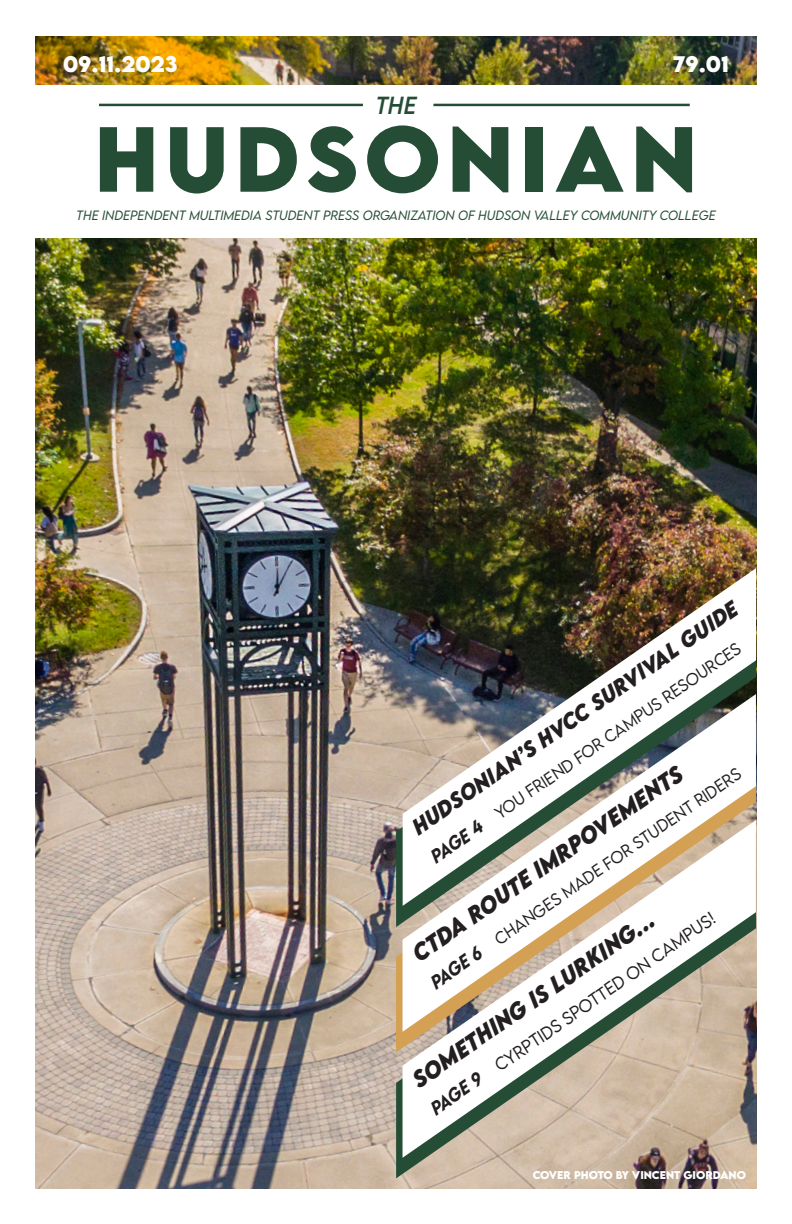
<style>
.page{position:relative;width:792px;height:1224px;background:#fff}
.page>*{position:absolute;margin:0;border:0;box-sizing:border-box;transform-origin:0 0}
.t1{font:700 82px "LEMONMILK";letter-spacing:.075em;color:#254d36}
.t2{font:italic 22px "LEMONMILK";color:#254d36}
.t3{font:italic 700 21.3px "LEMONMILK";color:#231f20}
.t4{font:italic 700 20px "LEMONMILK";color:#231f20}
.t5{font:700 20px "LEMONMILK";color:#fff}
.t6{font:italic 500 17px "LEMONMILK";color:#231f20}
.t7{font:300 16px "LEMONMILK";color:#231f20}
.t8{font:300 15.3px "LEMONMILK";color:#231f20}
.t9{font:italic 300 12px "LEMONMILK";color:#254d36}
.t10{font:700 10px "LEMONMILK";color:#fff}
</style>
<div class="page">
<img style="left:36px;top:37px;width:720px;height:1152px">
<img style="left:396px;top:1052px;width:360px;height:126px">
<img style="left:403px;top:568px;width:353px;height:126px">
<div style="left:21px;top:85px;width:750px;height:152px;background:#fff"></div>
<hr style="left:99px;top:104px;width:264px;height:2px;background:#254d36">
<hr style="left:433px;top:104px;width:257px;height:2px;background:#254d36">
<svg style="left:403px;top:694px;width:353px;height:126px"></svg>
<svg style="left:403px;top:820px;width:353px;height:338px"></svg>
<p class="t5" style="left:63px;top:51px;width:116px">09.11.2023</p>
<p class="t5" style="left:673px;top:51px;width:57px">79.01</p>
<p class="t2" style="left:375px;top:91px;width:42px">THE</p>
<p class="t1" style="left:94px;top:103px;width:605px">HUDSONIAN</p>
<p class="t9" style="left:621px;top:207px;width:96px">UNITY COLLEGE</p>
<p class="t9" style="left:76px;top:207px;width:525px">THE INDEPENDENT MULTIMEDIA STUDENT PRESS ORGANIZATION OF HUDSON VALLEY COMM</p>
<p class="t4" style="left:407px;top:819px;width:393px;rotate:-35deg">Hudsonian’s Hvcc survival guide</p>
<p class="t8" style="left:491px;top:807px;width:297px;rotate:-35deg">You friend for campus resources</p>
<p class="t3" style="left:406px;top:945px;width:325px;rotate:-35deg">CTDA route imrpovements</p>
<p class="t8" style="left:491px;top:933px;width:297px;rotate:-35deg">changes made for student riders</p>
<p class="t6" style="left:426px;top:849px;width:61px;rotate:-35deg">Page 4</p>
<p class="t7" style="left:491px;top:1059px;width:266px;rotate:-35deg">cy rptids spotted on campus!</p>
<p class="t3" style="left:406px;top:1071px;width:291px;rotate:-35deg">Someth ing is lurking...</p>
<p class="t6" style="left:426px;top:975px;width:60px;rotate:-35deg">Page 6</p>
<p class="t6" style="left:426px;top:1101px;width:60px;rotate:-35deg">Page 9</p>
<p class="t10" style="left:533px;top:1168px;width:190px">COVER PHOTO BY VINCENT GIORDANO</p>
</div>
